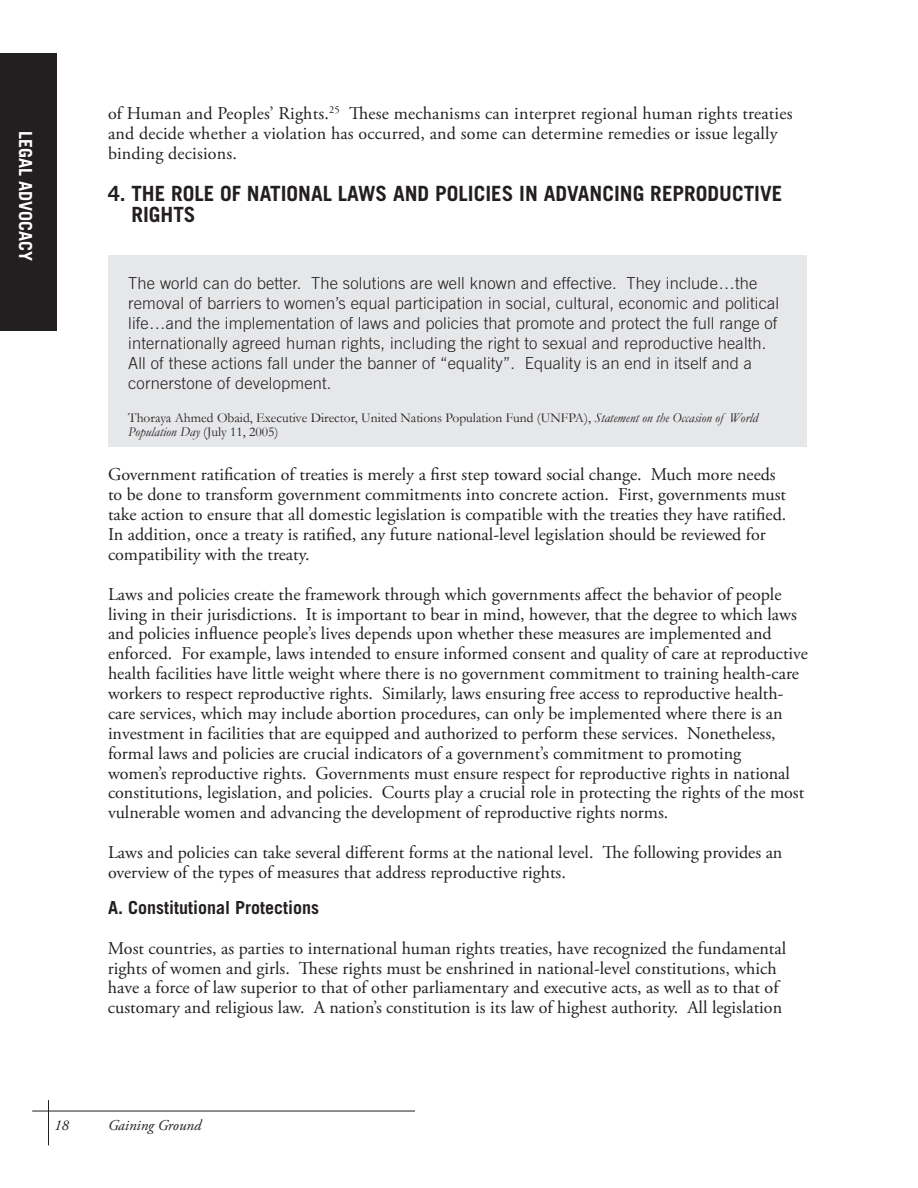
<style>
.page{position:relative;width:918px;height:1188px;background:#fff}
.page>*{position:absolute;margin:0;border:0;box-sizing:border-box;transform-origin:0 0}
.t1{font:700 21px/21px "Trade Gothic";color:#231f20}
.t2{font:18px/19.8px "Adobe Garamond Pro";color:#231f20}
.t3{font:700 18px "Trade Gothic";color:#231f20}
.t4{font:700 18px "Trade Gothic";color:#fff}
.t5{font:300 16.5px/19.8px "Trade Gothic";letter-spacing:.01em;color:#231f20}
.t6{font:italic 15px "Adobe Garamond Pro";color:#231f20}
.t7{font:13.5px/13.5px "Garamond";color:#231f20}
.s1{font-style:italic}
</style>
<div class="page">
<hr style="left:32px;top:1111px;width:383px;height:1px;background:#231f20">
<hr style="left:48px;top:1100px;width:1px;height:45px;background:#231f20">
<div style="left:0;top:54px;width:57px;height:277px;background:#231f20"></div>
<div style="left:108px;top:255px;width:699px;height:192px;background:#e6e7e9"></div>
<p class="t4" style="left:37px;top:131px;width:132px;rotate:90deg">LEGAL ADVOCACY</p>
<p class="t2" style="left:108px;top:104px;width:686px">of Human and Peoples’ Rights.<sup>25</sup> These mechanisms can interpret regional human rights treaties and decide whether a violation has occurred, and some can determine remedies or issue legally binding decisions.</p>
<p class="t1" style="left:131px;top:183px;width:652px;text-indent:-23px">4. THE ROLE OF NATIONAL LAWS AND POLICIES IN ADVANCING REPRODUCTIVE<br>RIGHTS</p>
<p class="t5" style="left:128px;top:273px;width:652px">The world can do better. The solutions are well known and effective. They include…the removal of barriers to women’s equal participation in social, cultural, economic and political life…and the implementation of laws and policies that promote and protect the full range of internationally agreed human rights, including the right to sexual and reproductive health.<br>All of these actions fall under the banner of “equality”. Equality is an end in itself and a cornerstone of development.</p>
<p class="t7" style="left:128px;top:411px;width:631px">Thoraya Ahmed Obaid, Executive Director, United Nations Population Fund (UNFPA), <span class="s1">Statement on the Occasion of World<br>Population Day</span> (July 11, 2005)</p>
<p class="t2" style="left:108px;top:465px;width:680px">Government ratification of treaties is merely a first step toward social change. Much more needs to be done to transform government commitments into concrete action. First, governments must take action to ensure that all domestic legislation is compatible with the treaties they have ratified.<br>In addition, once a treaty is ratified, any future national-level legislation should be reviewed for compatibility with the treaty.</p>
<p class="t2" style="left:108px;top:585px;width:702px">Laws and policies create the framework through which governments affect the behavior of people living in their jurisdictions. It is important to bear in mind, however, that the degree to which laws and policies influence people’s lives depends upon whether these measures are implemented and enforced. For example, laws intended to ensure informed consent and quality of care at reproductive health facilities have little weight where there is no government commitment to training health-care workers to respect reproductive rights. Similarly, laws ensuring free access to reproductive health&shy;care services, which may include abortion procedures, can only be implemented where there is an investment in facilities that are equipped and authorized to perform these services. Nonetheless, formal laws and policies are crucial indicators of a government’s commitment to promoting<br>women’s reproductive rights. Governments must ensure respect for reproductive rights in national constitutions, legislation, and policies. Courts play a crucial role in protecting the rights of the most vulnerable women and advancing the development of reproductive rights norms.</p>
<p class="t2" style="left:108px;top:843px;width:676px">Laws and policies can take several different forms at the national level. The following provides an overview of the types of measures that address reproductive rights.</p>
<p class="t3" style="left:108px;top:897px;width:213px">A. Constitutional Protections</p>
<p class="t2" style="left:108px;top:939px;width:680px">Most countries, as parties to international human rights treaties, have recognized the fundamental rights of women and girls. These rights must be enshrined in national-level constitutions, which have a force of law superior to that of other parliamentary and executive acts, as well as to that of customary and religious law. A nation’s constitution is its law of highest authority. All legislation</p>
<p class="t6" style="left:54px;top:1116px;width:16px">18</p>
<p class="t6" style="left:108px;top:1116px;width:95px">Gaining Ground</p>
</div>
